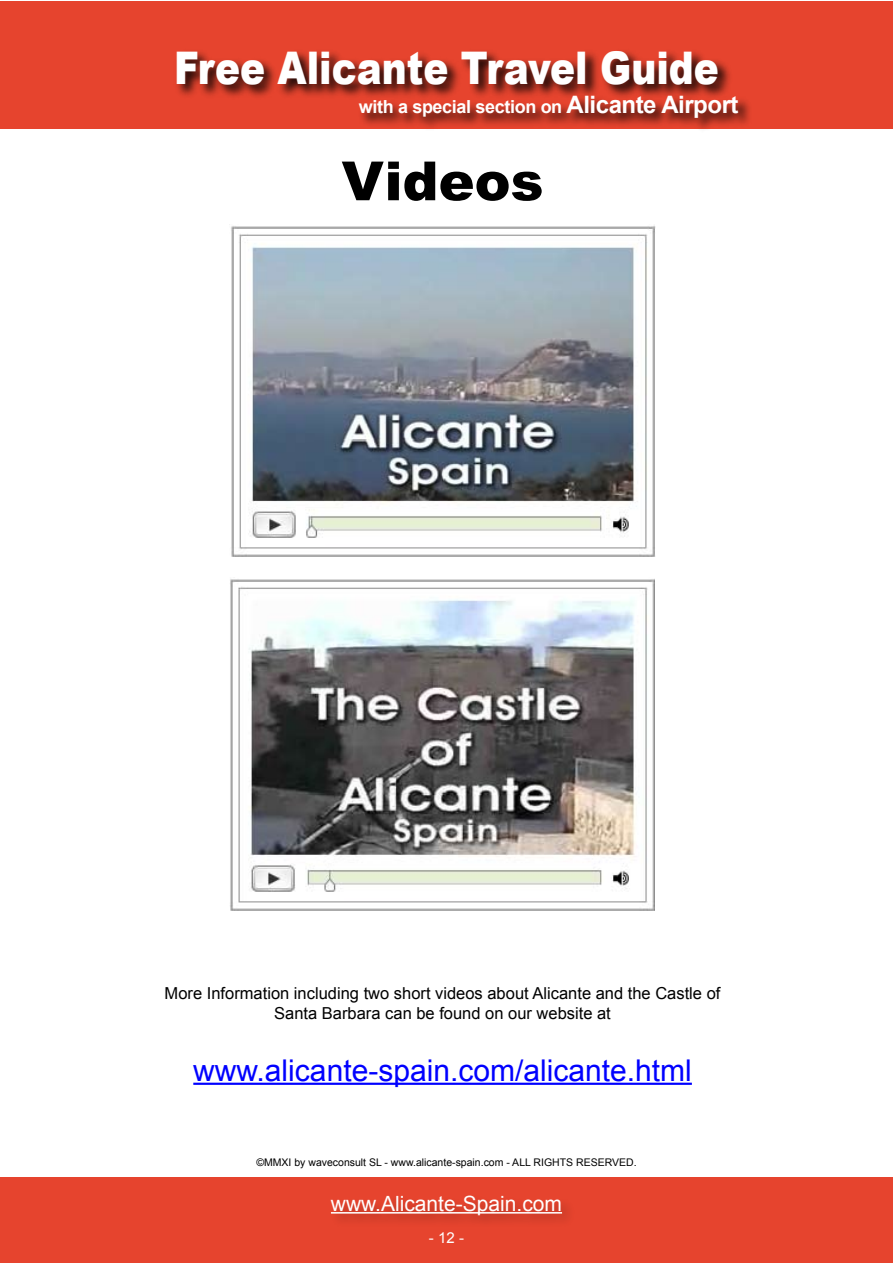
<style>
.page{position:relative;width:893px;height:1263px;background:#fff}
.page>*{position:absolute;margin:0;border:0;box-sizing:border-box;transform-origin:0 0}
.t1{font:900 54px "Arial";color:#000}
.t2{font:900 45px "Arial";color:#fff;scale:.83 1}
.t3{font:30px "Arial";color:#00f}
.t4{font:21px "Arial";color:#fff}
.t5{font:700 18px "Arial";letter-spacing:-.02em;color:#fff}
.t6{font:16.5px/19.8px "Arial";color:#000;text-align:center}
.t7{font:15px "Arial";color:#fff}
.t8{font:10.5px "Arial";color:#000}
.s1{font-size:24px}
</style>
<div class="page">
<div style="left:1px;top:1px;width:892px;height:127px;background:#e6442e"></div>
<div style="left:0;top:1178px;width:893px;height:85px;background:#e6442e"></div>
<div style="left:173px;top:48px;width:560px;height:52px;background:#000;opacity:.9"></div>
<div style="left:329px;top:1193px;width:248px;height:37px;background:#000;opacity:.25"></div>
<hr style="left:331px;top:1212px;width:231px;height:1px;background:#fff">
<div style="left:357px;top:93px;width:396px;height:40px;background:#000;opacity:.9"></div>
<img style="left:231px;top:225px;width:424px;height:332px">
<img style="left:230px;top:579px;width:424px;height:332px">
<hr style="left:193px;top:1083px;width:499px;height:2px;background:#00f">
<h2 class="t2" style="left:174px;top:35px;width:658px">Free Alicante Travel Guide</h2>
<p class="t5" style="left:359px;top:95px;width:381px">with a special section on <span class="s1">Alicante Airport</span></p>
<h1 class="t1" style="left:342px;top:142px;width:203px">Videos</h1>
<p class="t6" style="left:165px;top:984px;width:557px">More Information including two short videos about Alicante and the Castle of<br>Santa Barbara can be found on our website at</p>
<h3 class="t3" style="left:193px;top:1050px;width:500px">www.alicante-spain.com/alicante.html</h3>
<p class="t8" style="left:256px;top:1155px;width:382px">©MMXI by waveconsult SL - www.alicante-spain.com - ALL RIGHTS RESERVED.</p>
<p class="t4" style="left:331px;top:1189px;width:233px">www.Alicante-Spain.com</p>
<p class="t7" style="left:429px;top:1228px;width:37px">- 12 -</p>
</div>
